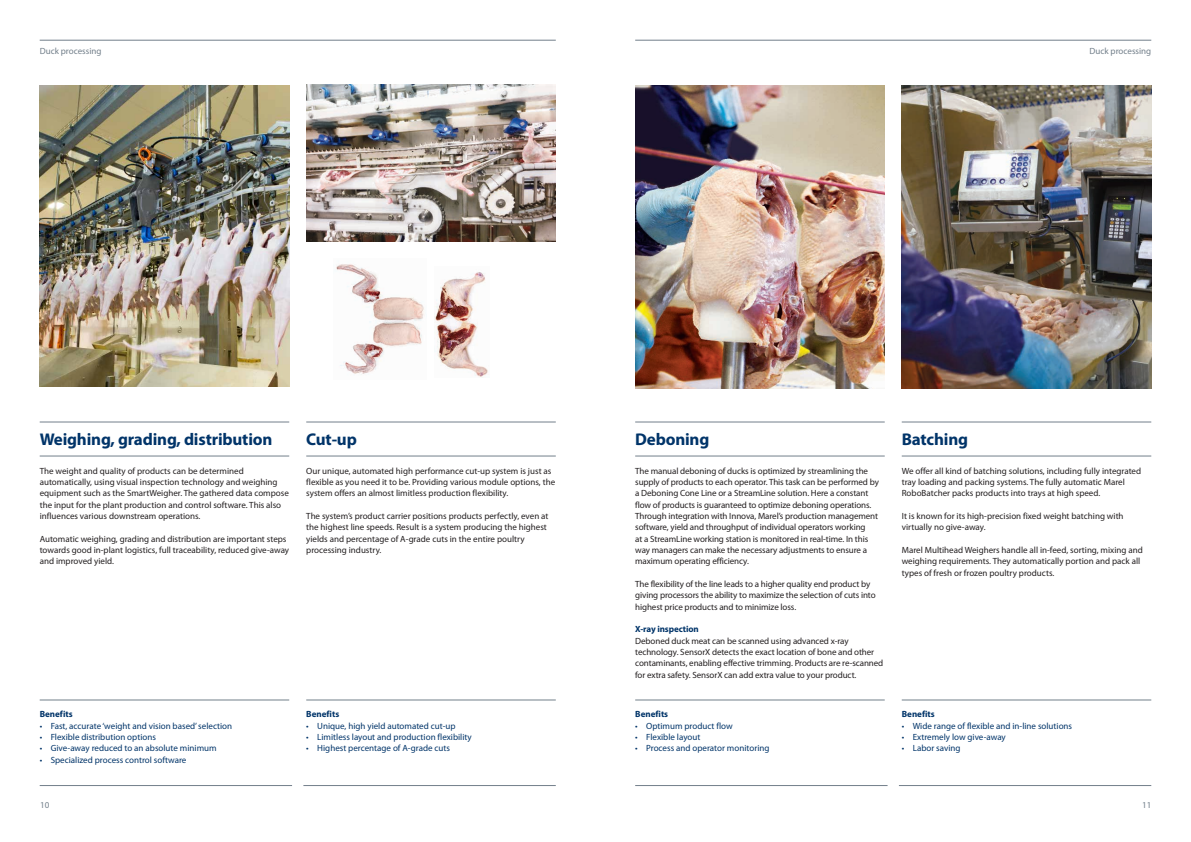
<style>
.page{position:relative;width:1191px;height:842px;background:#fff}
.page>*{position:absolute;margin:0;border:0;box-sizing:border-box;transform-origin:0 0}
.t1{font:700 17px "Myriad Pro";letter-spacing:-.01em;color:#013469}
.t2{font:9px/11.3px "Myriad Pro";letter-spacing:-.005em;color:#231f20}
.t3{font:9px "Myriad Pro";color:#013469}
.t4{font:700 9px "Myriad Pro";color:#013469}
.t5{font:9px "Myriad Pro";color:#727f8a}
</style>
<div class="page">
<hr style="left:635px;top:40px;width:516px;height:1px;background:#727f8a">
<img style="left:635px;top:85px;width:249px;height:303px">
<img style="left:901px;top:85px;width:250px;height:303px">
<img style="left:40px;top:85px;width:249px;height:301px">
<img style="left:306px;top:84px;width:249px;height:157px">
<hr style="left:306px;top:700px;width:250px;height:1px;background:#727f8a">
<hr style="left:303px;top:785px;width:253px;height:1px;background:#727f8a">
<hr style="left:306px;top:456px;width:250px;height:1px;background:#727f8a">
<hr style="left:306px;top:422px;width:250px;height:1px;background:#727f8a">
<hr style="left:40px;top:700px;width:249px;height:1px;background:#727f8a">
<hr style="left:40px;top:785px;width:252px;height:1px;background:#727f8a">
<hr style="left:40px;top:456px;width:249px;height:1px;background:#727f8a">
<hr style="left:40px;top:422px;width:249px;height:1px;background:#727f8a">
<hr style="left:901px;top:700px;width:250px;height:1px;background:#727f8a">
<hr style="left:899px;top:785px;width:252px;height:1px;background:#727f8a">
<hr style="left:901px;top:456px;width:250px;height:1px;background:#727f8a">
<hr style="left:901px;top:422px;width:250px;height:1px;background:#727f8a">
<hr style="left:635px;top:700px;width:249px;height:1px;background:#727f8a">
<hr style="left:635px;top:785px;width:252px;height:1px;background:#727f8a">
<hr style="left:635px;top:456px;width:249px;height:1px;background:#727f8a">
<hr style="left:635px;top:422px;width:249px;height:1px;background:#727f8a">
<hr style="left:40px;top:40px;width:516px;height:1px;background:#727f8a">
<img style="left:336px;top:264px;width:88px;height:111px">
<img style="left:435px;top:272px;width:53px;height:106px">
<p class="t5" style="left:40px;top:45px;width:63px">Duck processing</p>
<p class="t5" style="left:1089px;top:45px;width:63px">Duck processing</p>
<h1 class="t1" style="left:40px;top:428px;width:234px">Weighing, grading, distribution</h1>
<p class="t2" style="left:40px;top:465px;width:251px">The weight and quality of products can be determined automatically, using visual inspection technology and weighing equipment such as the SmartWeigher. The gathered data compose the input for the plant production and control software. This also influences various downstream operations.</p>
<p class="t2" style="left:40px;top:533px;width:251px">Automatic weighing, grading and distribution are important steps towards good in-plant logistics, full traceability, reduced give-away and improved yield.</p>
<h1 class="t1" style="left:306px;top:428px;width:52px">Cut-up</h1>
<p class="t2" style="left:306px;top:465px;width:250px">Our unique, automated high performance cut-up system is just as flexible as you need it to be. Providing various module options, the system offers an almost limitless production flexibility.</p>
<p class="t2" style="left:306px;top:510px;width:244px">The system’s product carrier positions products perfectly, even at the highest line speeds. Result is a system producing the highest yields and percentage of A-grade cuts in the entire poultry processing industry.</p>
<p class="t4" style="left:40px;top:708px;width:35px">Benefits</p>
<p class="t3" style="left:40px;top:720px;width:194px">• Fast, accurate ‘weight and vision based’ selection</p>
<p class="t3" style="left:40px;top:731px;width:118px">• Flexible distribution options</p>
<p class="t3" style="left:40px;top:743px;width:178px">• Give-away reduced to an absolute minimum</p>
<p class="t3" style="left:40px;top:754px;width:148px">• Specialized process control software</p>
<p class="t4" style="left:306px;top:708px;width:35px">Benefits</p>
<p class="t3" style="left:306px;top:720px;width:151px">• Unique, high yield automated cut-up</p>
<p class="t3" style="left:306px;top:731px;width:167px">• Limitless layout and production flexibility</p>
<p class="t3" style="left:306px;top:743px;width:145px">• Highest percentage of A-grade cuts</p>
<h1 class="t1" style="left:635px;top:428px;width:76px">Deboning</h1>
<p class="t2" style="left:635px;top:465px;width:245px">The manual deboning of ducks is optimized by streamlining the supply of products to each operator. This task can be performed by a Deboning Cone Line or a StreamLine solution. Here a constant flow of products is guaranteed to optimize deboning operations.<br>Through integration with Innova, Marel’s production management software, yield and throughput of individual operators working<br>at a StreamLine working station is monitored in real-time. In this way managers can make the necessary adjustments to ensure a maximum operating efficiency.</p>
<p class="t2" style="left:635px;top:578px;width:242px">The flexibility of the line leads to a higher quality end product by giving processors the ability to maximize the selection of cuts into highest price products and to minimize loss.</p>
<p class="t4" style="left:635px;top:623px;width:65px">X-ray inspection</p>
<p class="t2" style="left:635px;top:635px;width:250px">Deboned duck meat can be scanned using advanced x-ray technology. SensorX detects the exact location of bone and other contaminants, enabling effective trimming. Products are re-scanned for extra safety. SensorX can add extra value to your product.</p>
<p class="t4" style="left:635px;top:708px;width:35px">Benefits</p>
<p class="t3" style="left:635px;top:720px;width:99px">• Optimum product flow</p>
<p class="t3" style="left:635px;top:731px;width:67px">• Flexible layout</p>
<p class="t3" style="left:635px;top:743px;width:136px">• Process and operator monitoring</p>
<h1 class="t1" style="left:901px;top:428px;width:68px">Batching</h1>
<p class="t2" style="left:901px;top:465px;width:241px">We offer all kind of batching solutions, including fully integrated tray loading and packing systems. The fully automatic Marel<br>RoboBatcher packs products into trays at high speed.</p>
<p class="t2" style="left:901px;top:510px;width:223px">It is known for its high-precision fixed weight batching with virtually no give-away.</p>
<p class="t2" style="left:901px;top:544px;width:243px">Marel Multihead Weighers handle all in-feed, sorting, mixing and weighing requirements. They automatically portion and pack all types of fresh or frozen poultry products.</p>
<p class="t4" style="left:901px;top:708px;width:35px">Benefits</p>
<p class="t3" style="left:901px;top:720px;width:172px">• Wide range of flexible and in-line solutions</p>
<p class="t3" style="left:901px;top:731px;width:106px">• Extremely low give-away</p>
<p class="t3" style="left:901px;top:743px;width:60px">• Labor saving</p>
<p class="t5" style="left:40px;top:799px;width:11px">10</p>
<p class="t5" style="left:1142px;top:799px;width:11px">11</p>
</div>
